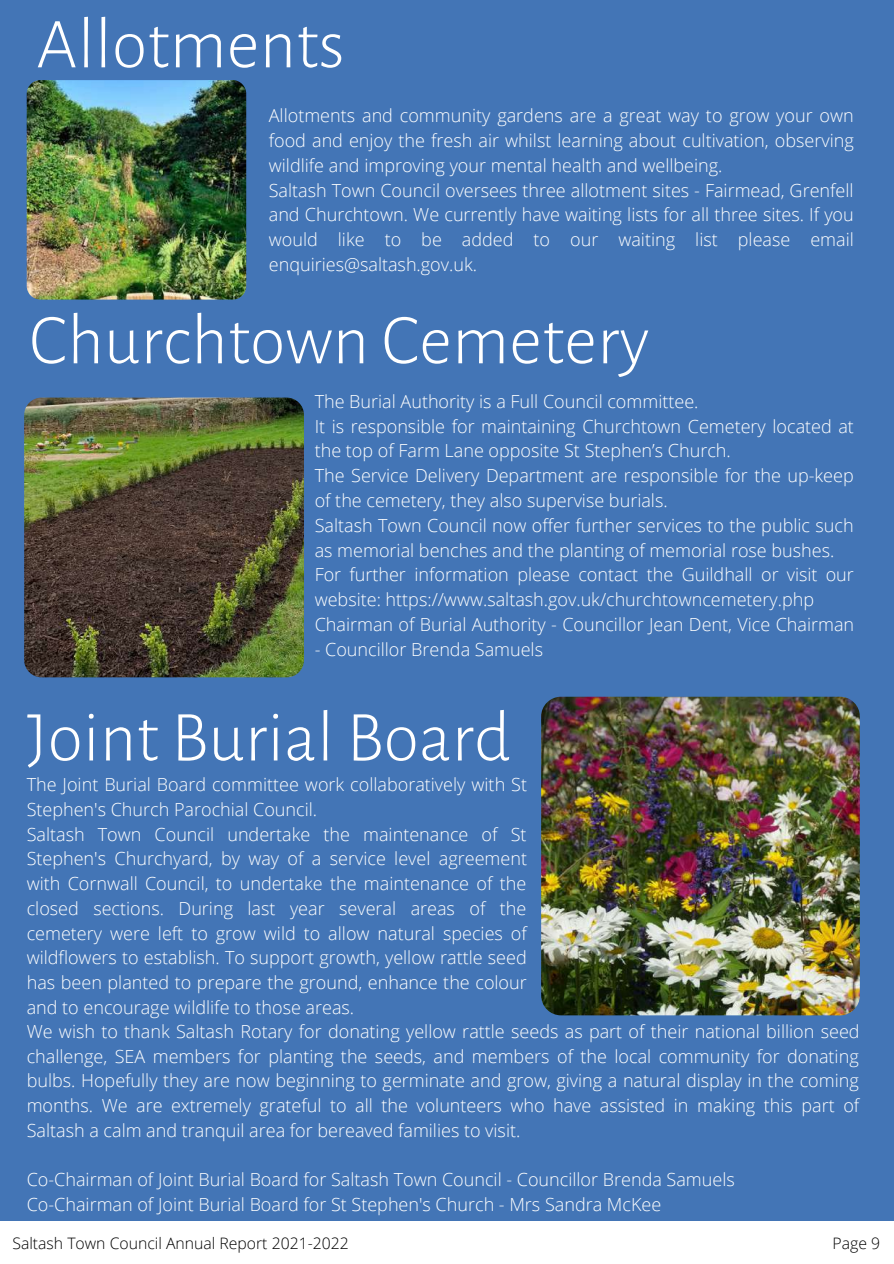
<style>
.page{position:relative;width:894px;height:1264px;background:#fff}
.page>*{position:absolute;margin:0;border:0;box-sizing:border-box;transform-origin:0 0}
.t1{font:300 72px "Alegreya Sans";color:#fff}
.t2{font:300 18px/24.8px "Open Sans";color:#fff}
.t3{font:300 15.75px "Open Sans";color:#000}
</style>
<div class="page">
<div style="left:0;top:0;width:893px;height:1263px;background:#4375b6"></div>
<img style="left:24px;top:397px;width:280px;height:280px;border-radius:17px">
<div style="left:0;top:1221px;width:893px;height:42px;background:#fff"></div>
<img style="left:541px;top:696px;width:318px;height:319px;border-radius:20px">
<img style="left:27px;top:80px;width:219px;height:219px;border-radius:14px">
<h1 class="t1" style="left:37px;top:10px;width:309px">Allotments</h1>
<p class="t2" style="left:269px;top:103px;width:586px">Allotments and community gardens are a great way to grow your own food and enjoy the fresh air whilst learning about cultivation, observing wildlife and improving your mental health and wellbeing.<br>Saltash Town Council oversees three allotment sites - Fairmead, Grenfell and Churchtown. We currently have waiting lists for all three sites. If you would like to be added to our waiting list please email enquiries@saltash.gov.uk.</p>
<h1 class="t1" style="left:29px;top:306px;width:621px">Churchtown Cemetery</h1>
<p class="t2" style="left:314px;top:388px;width:541px">The Burial Authority is a Full Council committee.<br>It is responsible for maintaining Churchtown Cemetery located at the top of Farm Lane opposite St Stephen’s Church.<br>The Service Delivery Department are responsible for the up-keep of the cemetery, they also supervise burials.<br>Saltash Town Council now offer further services to the public such as memorial benches and the planting of memorial rose bushes.<br>For further information please contact the Guildhall or visit our website: https://www.saltash.gov.uk/churchtowncemetery.php Chairman of Burial Authority - Councillor Jean Dent, Vice Chairman</p>
<p class="t2" style="left:314px;top:636px;width:230px">- Councillor Brenda Samuels</p>
<h1 class="t1" style="left:27px;top:703px;width:485px">Joint Burial Board</h1>
<p class="t2" style="left:27px;top:771px;width:834px">The Joint Burial Board committee work collaboratively with St<br>Stephen's Church Parochial Council.<br>Saltash Town Council undertake the maintenance of St<br>Stephen's Churchyard, by way of a service level agreement<br>with Cornwall Council, to undertake the maintenance of the<br>closed sections. During last year several areas of the<br>cemetery were left to grow wild to allow natural species of<br>wildflowers to establish. To support growth, yellow rattle seed<br>has been planted to prepare the ground, enhance the colour<br>and to encourage wildlife to those areas.<br>We wish to thank Saltash Rotary for donating yellow rattle seeds as part of their national billion seed challenge, SEA members for planting the seeds, and members of the local community for donating bulbs. Hopefully they are now beginning to germinate and grow, giving a natural display in the coming months. We are extremely grateful to all the volunteers who have assisted in making this part of Saltash a calm and tranquil area for bereaved families to visit.</p>
<p class="t2" style="left:27px;top:1167px;width:709px">Co-Chairman of Joint Burial Board for Saltash Town Council - Councillor Brenda Samuels<br>Co-Chairman of Joint Burial Board for St Stephen's Church - Mrs Sandra McKee</p>
<p class="t3" style="left:12px;top:1232px;width:338px">Saltash Town Council Annual Report 2021-2022</p>
<p class="t3" style="left:832px;top:1232px;width:49px">Page 9</p>
</div>
